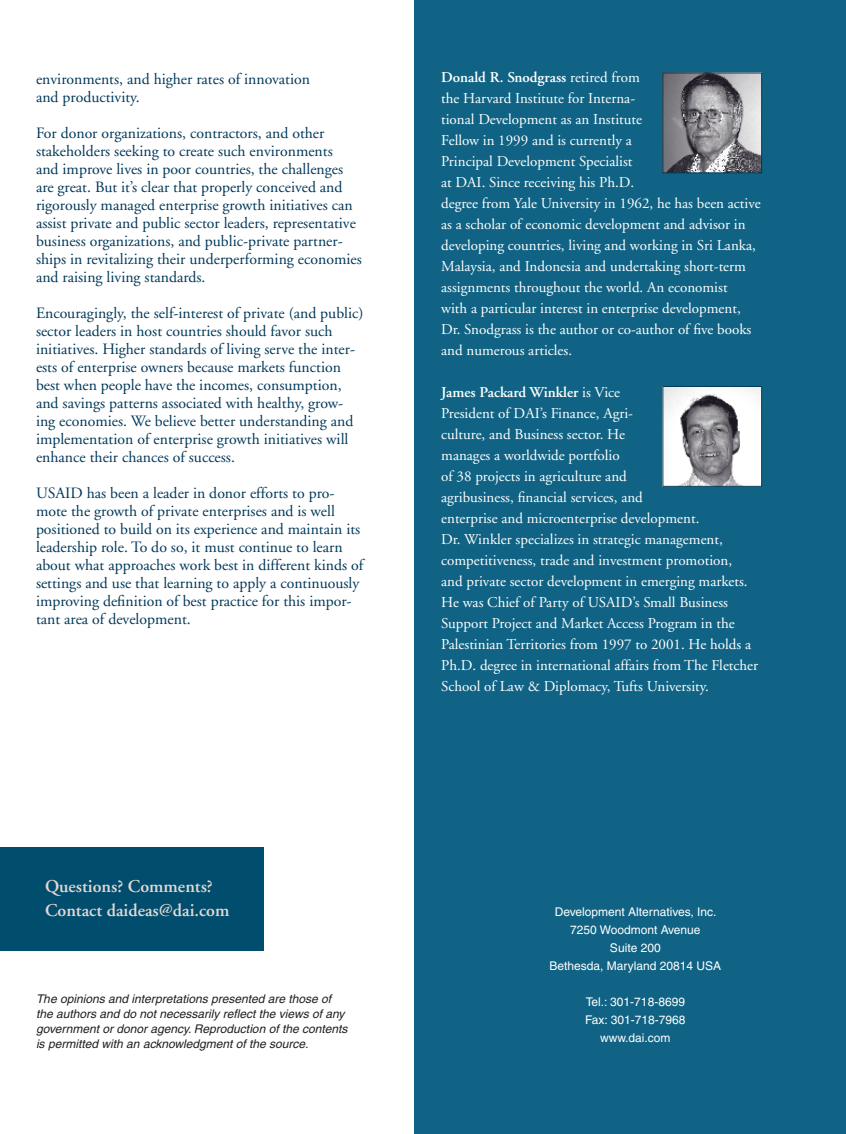
<style>
.page{position:relative;width:846px;height:1134px;background:#fff}
.page>*{position:absolute;margin:0;border:0;box-sizing:border-box;transform-origin:0 0}
.t1{font:600 18px/24px "Adobe Garamond";color:#e3d7d2}
.t2{font:15.75px/18px "Adobe Garamond";color:#003859}
.t3{font:15px/21px "Adobe Garamond";color:#fff}
.t4{font:italic 12px/15px "Helvetica";color:#231f20}
.t5{font:12px/18px "Helvetica";color:#fff;text-align:center}
.s1{font-weight:600}
</style>
<div class="page">
<div style="left:414px;top:0;width:432px;height:1134px;background:#106384"></div>
<img style="left:665px;top:75px;width:95px;height:96px">
<div style="left:663px;top:73px;width:99px;height:100px;border:1px solid #003859"></div>
<img style="left:665px;top:388px;width:95px;height:97px">
<div style="left:663px;top:386px;width:99px;height:101px;border:1px solid #003859"></div>
<div style="left:0;top:847px;width:264px;height:103px;background:#004d6e"></div>
<p class="t2" style="left:36px;top:70px;width:276px">environments, and higher rates of innovation and productivity.</p>
<p class="t2" style="left:36px;top:124px;width:327px">For donor organizations, contractors, and other stakeholders seeking to create such environments<br>and improve lives in poor countries, the challenges are great. But it’s clear that properly conceived and rigorously managed enterprise growth initiatives can assist private and public sector leaders, representative business organizations, and public-private partner&shy;ships in revitalizing their underperforming economies and raising living standards.</p>
<p class="t2" style="left:36px;top:304px;width:329px">Encouragingly, the self-interest of private (and public) sector leaders in host countries should favor such initiatives. Higher standards of living serve the inter&shy;ests of enterprise owners because markets function best when people have the incomes, consumption, and savings patterns associated with healthy, grow&shy;ing economies. We believe better understanding and implementation of enterprise growth initiatives will enhance their chances of success.</p>
<p class="t2" style="left:36px;top:484px;width:329px">USAID has been a leader in donor efforts to pro&shy;mote the growth of private enterprises and is well positioned to build on its experience and maintain its leadership role. To do so, it must continue to learn about what approaches work best in different kinds of settings and use that learning to apply a continuously improving definition of best practice for this impor&shy;tant area of development.</p>
<p class="t1" style="left:45px;top:875px;width:186px">Questions? Comments?<br>Contact daideas@dai.com</p>
<p class="t4" style="left:36px;top:991px;width:313px">The opinions and interpretations presented are those of the authors and do not necessarily reflect the views of any government or donor agency. Reproduction of the contents is permitted with an acknowledgment of the source.</p>
<p class="t3" style="left:441px;top:67px;width:321px"><span class="s1">Donald R. Snodgrass</span> retired from<br>the Harvard Institute for Interna-<br>tional Development as an Institute<br>Fellow in 1999 and is currently a<br>Principal Development Specialist<br>at DAI. Since receiving his Ph.D.<br>degree from Yale University in 1962, he has been active as a scholar of economic development and advisor in developing countries, living and working in Sri Lanka, Malaysia, and Indonesia and undertaking short-term assignments throughout the world. An economist<br>with a particular interest in enterprise development, Dr. Snodgrass is the author or co-author of five books and numerous articles.</p>
<p class="t3" style="left:441px;top:382px;width:319px"><span class="s1">James Packard Winkler</span> is Vice<br>President of DAI’s Finance, Agri-<br>culture, and Business sector. He<br>manages a worldwide portfolio<br>of 38 projects in agriculture and<br>agribusiness, financial services, and<br>enterprise and microenterprise development.<br>Dr. Winkler specializes in strategic management, competitiveness, trade and investment promotion,<br>and private sector development in emerging markets.<br>He was Chief of Party of USAID’s Small Business Support Project and Market Access Program in the Palestinian Territories from 1997 to 2001. He holds a Ph.D. degree in international affairs from The Fletcher School of Law &amp; Diplomacy, Tufts University.</p>
<p class="t5" style="left:549px;top:903px;width:173px">Development Alternatives, Inc.<br>7250 Woodmont Avenue<br>Suite 200<br>Bethesda, Maryland 20814 USA</p>
<p class="t5" style="left:585px;top:993px;width:102px">Tel.: 301-718-8699<br>Fax: 301-718-7968 www.dai.com</p>
</div>
